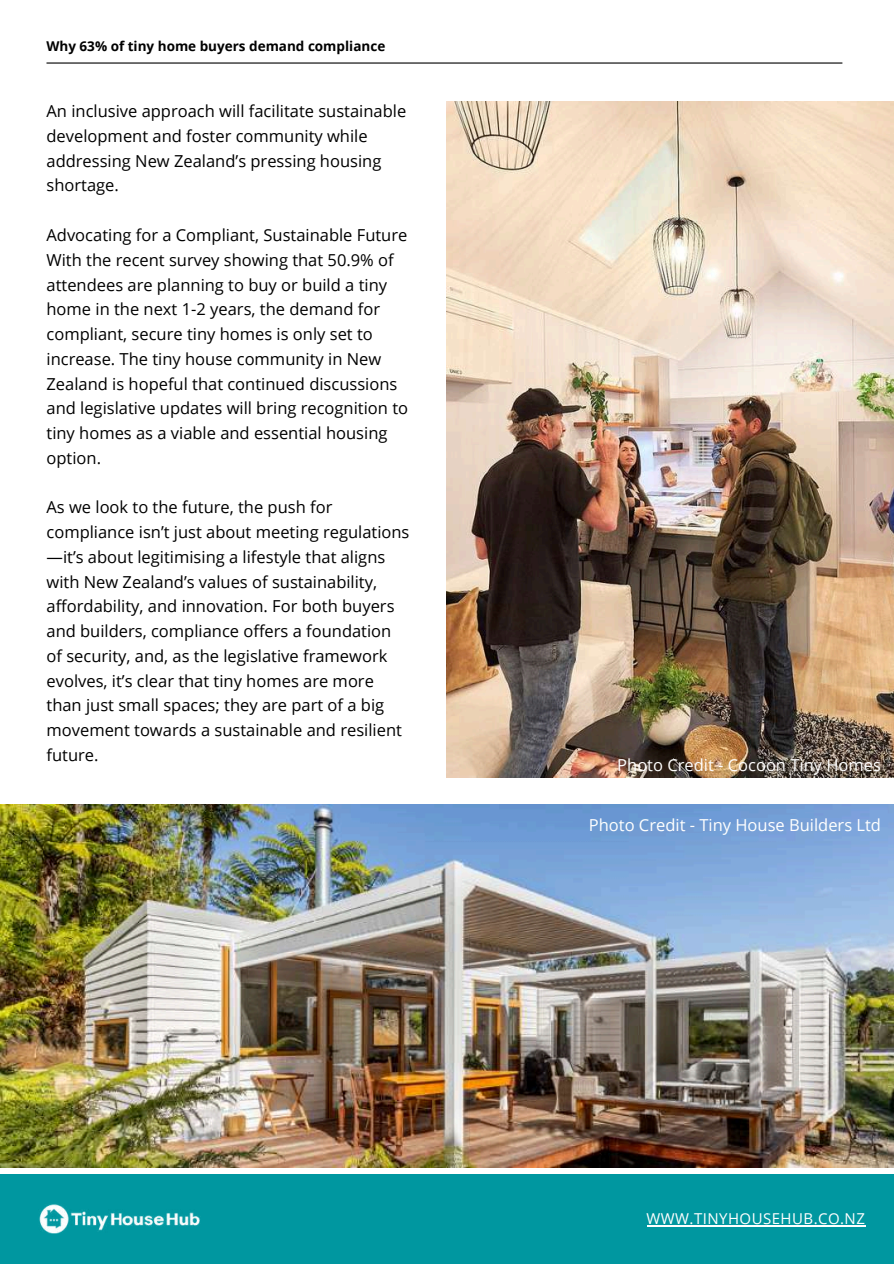
<style>
.page{position:relative;width:894px;height:1264px;background:#fff}
.page>*{position:absolute;margin:0;border:0;box-sizing:border-box;transform-origin:0 0}
.t1{font:16.5px/24.8px "Open Sans";color:#000}
.t2{font:16.5px "Open Sans";color:#fff}
.t3{font:15px "Open Sans";letter-spacing:.03em;color:#fff}
.t4{font:700 13.5px "Open Sans";color:#000}
</style>
<div class="page">
<hr style="left:46px;top:62px;width:796px;height:2px;background:#000">
<div style="left:0;top:1173px;width:893px;height:90px;background:#0097a0"></div>
<img style="left:39px;top:1204px;width:161px;height:29px">
<hr style="left:646px;top:1225px;width:219px;height:1px;background:#fff">
<img style="left:0;top:805px;width:893px;height:362px">
<img style="left:446px;top:102px;width:447px;height:675px">
<p class="t4" style="left:46px;top:37px;width:340px">Why 63% of tiny home buyers demand compliance</p>
<p class="t1" style="left:46px;top:98px;width:361px">An inclusive approach will facilitate sustainable development and foster community while addressing New Zealand’s pressing housing shortage.</p>
<p class="t1" style="left:46px;top:222px;width:363px">Advocating for a Compliant, Sustainable Future With the recent survey showing that 50.9% of attendees are planning to buy or build a tiny home in the next 1-2 years, the demand for compliant, secure tiny homes is only set to increase. The tiny house community in New Zealand is hopeful that continued discussions and legislative updates will bring recognition to tiny homes as a viable and essential housing option.</p>
<p class="t1" style="left:46px;top:494px;width:364px">As we look to the future, the push for compliance isn’t just about meeting regulations —it’s about legitimising a lifestyle that aligns with New Zealand’s values of sustainability, affordability, and innovation. For both buyers and builders, compliance offers a foundation of security, and, as the legislative framework evolves, it’s clear that tiny homes are more than just small spaces; they are part of a big movement towards a sustainable and resilient future.</p>
<p class="t2" style="left:617px;top:753px;width:265px">Photo Credit - Cocoon Tiny Homes</p>
<p class="t2" style="left:588px;top:813px;width:293px">Photo Credit - Tiny House Builders Ltd</p>
<p class="t3" style="left:646px;top:1208px;width:220px">WWW.TINYHOUSEHUB.CO.NZ</p>
</div>
